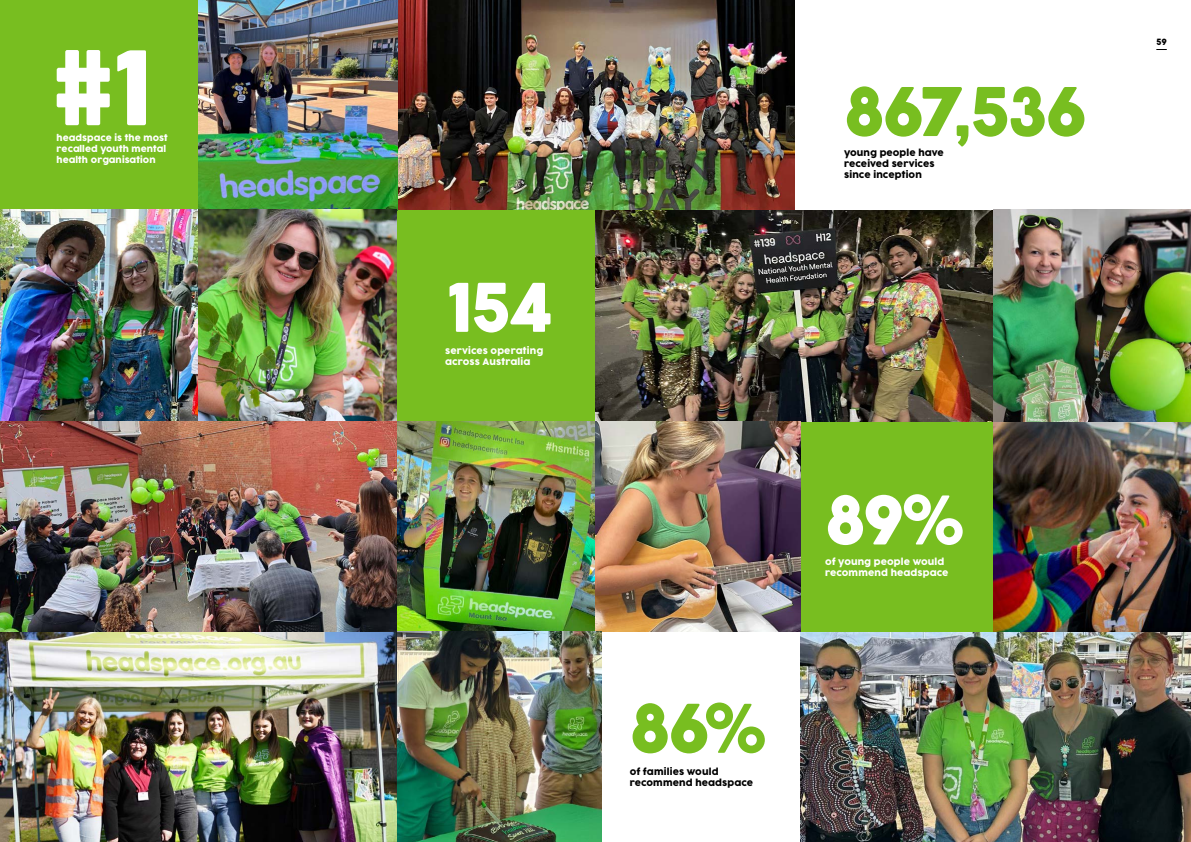
<style>
.page{position:relative;width:1191px;height:842px;background:#fff}
.page>*{position:absolute;margin:0;border:0;box-sizing:border-box;transform-origin:0 0}
.t1{font:100.8px "Cocogoose Pro";color:#fff}
.t2{font:66px "Cocogoose Pro";letter-spacing:-.04em;color:#78be20}
.t3{font:66px "Cocogoose Pro";color:#fff}
.t4{font:9px/11px "Cocogoose Pro";letter-spacing:.01em;color:#000}
.t5{font:9px/11px "Cocogoose Pro";letter-spacing:.01em;color:#fff}
.t6{font:8.7px/11.3px "Cocogoose Pro";color:#fff}
.t7{font:8.5px "Cocogoose Pro";color:#000}
</style>
<div class="page">
<img style="left:198px;top:0;width:596px;height:210px">
<div style="left:397px;top:210px;width:198px;height:212px;background:#78be20"></div>
<div style="left:795px;top:421px;width:198px;height:211px;background:#78be20"></div>
<div style="left:0;top:0;width:198px;height:210px;background:#78be20"></div>
<img style="left:0;top:210px;width:397px;height:632px">
<img style="left:397px;top:421px;width:403px;height:210px">
<img style="left:595px;top:210px;width:398px;height:212px">
<img style="left:993px;top:210px;width:198px;height:422px">
<img style="left:801px;top:632px;width:390px;height:210px">
<img style="left:398px;top:631px;width:203px;height:211px">
<h1 class="t1" style="left:51px;top:20px;width:103px">#1</h1>
<p class="t6" style="left:57px;top:132px;width:113px">headspace is the most recalled youth mental health organisation</p>
<h2 class="t3" style="left:448px;top:263px;width:106px">154</h2>
<p class="t5" style="left:445px;top:345px;width:100px">services operating across Australia</p>
<h2 class="t2" style="left:844px;top:67px;width:244px">867,536</h2>
<p class="t4" style="left:844px;top:148px;width:101px">young people have received services since inception</p>
<p class="t7" style="left:1156px;top:36px;width:12px">59</p>
<h2 class="t2" style="left:629px;top:684px;width:138px">86%</h2>
<p class="t4" style="left:629px;top:766px;width:125px">of families would recommend headspace</p>
<h2 class="t3" style="left:825px;top:476px;width:140px">89%</h2>
<p class="t5" style="left:825px;top:556px;width:125px">of young people would recommend headspace</p>
</div>
